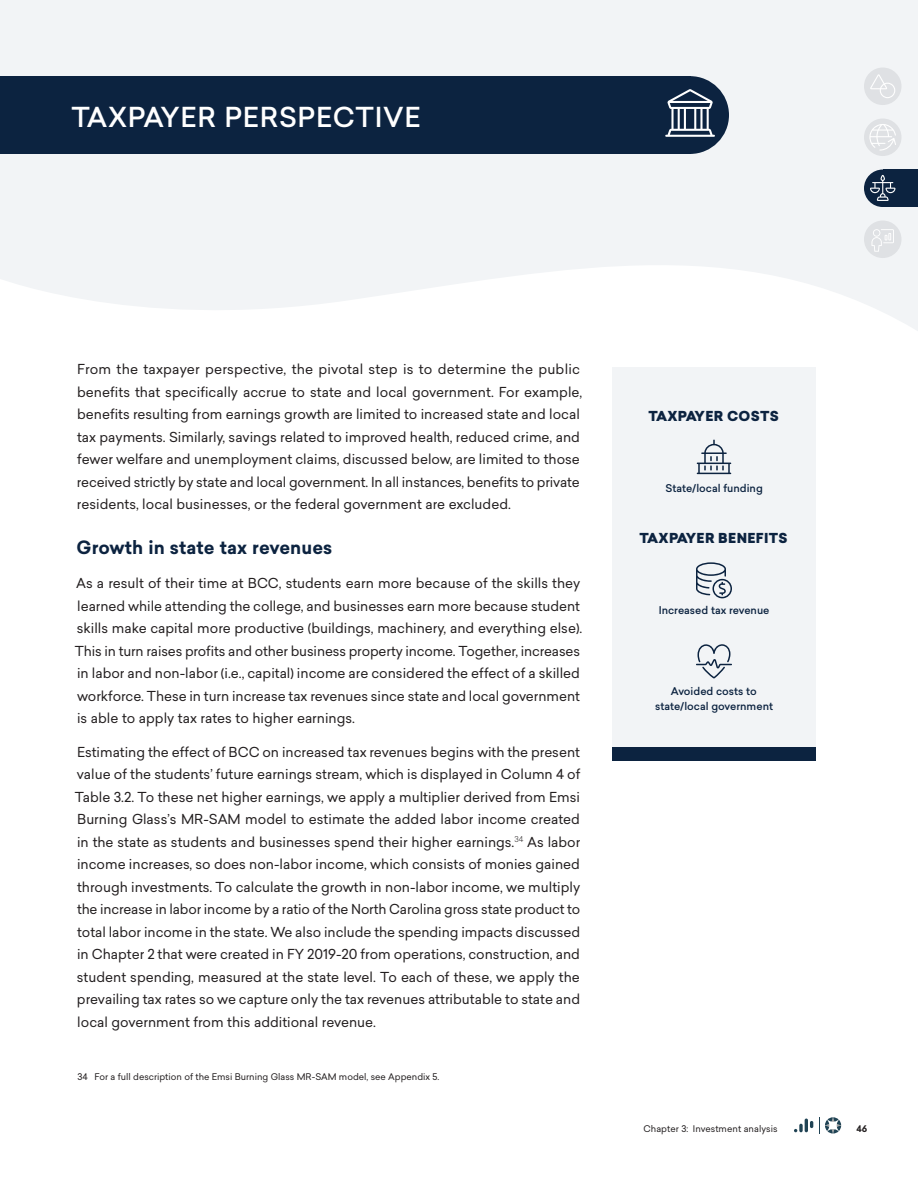
<style>
.page{position:relative;width:918px;height:1188px;background:#fff}
.page>*{position:absolute;margin:0;border:0;box-sizing:border-box;transform-origin:0 0}
.Heading_2{font:500 27px "Sailec";letter-spacing:.025em;color:#fff}
.Heading_3_secondary{font:700 18px "Sailec";letter-spacing:.005em;color:#0c2340}
.t1{font:13.5px/22.5px "Sailec";color:#231f20}
.t2{font:900 13.5px "Sailec";letter-spacing:.02em;color:#0c2340}
.t3{font:500 10.5px/15px "Sailec";color:#0c2340;text-align:center}
.Footnote{font:9px "Sailec";color:#231f20}
.t4{font:700 9px "Sailec";color:#231f20}
</style>
<div class="page">
<svg style="left:0;top:0;width:918px;height:331px;fill:#f2f4f6"></svg>
<div style="left:883px;top:170px;width:35px;height:37px;background:#0c2340"></div>
<div style="left:864px;top:68px;width:38px;height:37px;background:#dfe1e4;border-radius:50%"></div>
<svg style="left:870px;top:74px;width:25px;height:24px"></svg>
<div style="left:864px;top:119px;width:38px;height:37px;background:#dfe1e4;border-radius:50%"></div>
<svg style="left:869px;top:124px;width:27px;height:27px"></svg>
<div style="left:864px;top:170px;width:38px;height:37px;background:#0c2340;border-radius:50%"></div>
<svg style="left:870px;top:175px;width:26px;height:26px"></svg>
<div style="left:864px;top:221px;width:38px;height:37px;background:#dfe1e4;border-radius:50%"></div>
<svg style="left:872px;top:229px;width:22px;height:23px"></svg>
<svg style="left:794px;top:1119px;width:19px;height:13px"></svg>
<svg style="left:819px;top:1117px;width:22px;height:17px"></svg>
<div style="left:0;top:76px;width:690px;height:78px;background:#0c2340"></div>
<div style="left:651px;top:76px;width:78px;height:78px;background:#0c2340;border-radius:50%"></div>
<svg style="left:665px;top:89px;width:50px;height:48px"></svg>
<div style="left:612px;top:368px;width:204px;height:391px;background:#f2f4f6"></div>
<svg style="left:697px;top:440px;width:34px;height:34px"></svg>
<svg style="left:696px;top:562px;width:36px;height:36px"></svg>
<svg style="left:696px;top:644px;width:36px;height:34px"></svg>
<div style="left:612px;top:747px;width:204px;height:14px;background:#0c2340"></div>
<p class="Heading_2" style="left:71px;top:98px;width:351px">TAXPAYER PERSPECTIVE</p>
<p class="t1" style="left:77px;top:358px;width:507px">From the taxpayer perspective, the pivotal step is to determine the public benefits that specifically accrue to state and local government. For example, benefits resulting from earnings growth are limited to increased state and local tax payments. Similarly, savings related to improved health, reduced crime, and fewer welfare and unemployment claims, discussed below, are limited to those received strictly by state and local government. In all instances, benefits to private residents, local businesses, or the federal government are excluded.</p>
<p class="Heading_3_secondary" style="left:77px;top:535px;width:257px">Growth in state tax revenues</p>
<p class="t1" style="left:75px;top:572px;width:509px">As a result of their time at BCC, students earn more because of the skills they learned while attending the college, and businesses earn more because student skills make capital more productive (buildings, machinery, and everything else).<br>This in turn raises profits and other business property income. Together, increases in labor and non-labor (i.e., capital) income are considered the effect of a skilled workforce. These in turn increase tax revenues since state and local government is able to apply tax rates to higher earnings.</p>
<p class="t1" style="left:75px;top:740px;width:507px;text-align:justify">Estimating the effect of BCC on increased tax revenues begins with the present value of the students’ future earnings stream, which is displayed in Column 4 of Table 3.2. To these net higher earnings, we apply a multiplier derived from Emsi Burning Glass’s MR-SAM model to estimate the added labor income created in the state as students and businesses spend their higher earnings.<sup>34</sup> As labor income increases, so does non-labor income, which consists of monies gained through investments. To calculate the growth in non-labor income, we multiply the increase in labor income by a ratio of the North Carolina gross state product to total labor income in the state. We also include the spending impacts discussed in Chapter 2 that were created in FY 2019-20 from operations, construction, and student spending, measured at the state level. To each of these, we apply the prevailing tax rates so we capture only the tax revenues attributable to state and local government from this additional revenue.</p>
<p class="Footnote" style="left:78px;top:1070px;width:363px">34 For a full description of the Emsi Burning Glass MR-SAM model, see Appendix 5.</p>
<p class="t2" style="left:648px;top:407px;width:132px">TAXPAYER COSTS</p>
<p class="t3" style="left:665px;top:481px;width:99px">State/local funding</p>
<p class="t2" style="left:640px;top:529px;width:149px">TAXPAYER BENEFITS</p>
<p class="t3" style="left:659px;top:603px;width:112px">Increased tax revenue</p>
<p class="t3" style="left:655px;top:683px;width:119px">Avoided costs to state/local government</p>
<p class="Footnote" style="left:644px;top:1123px;width:136px">Chapter 3: Investment analysis</p>
<p class="t4" style="left:856px;top:1123px;width:12px">46</p>
</div>
